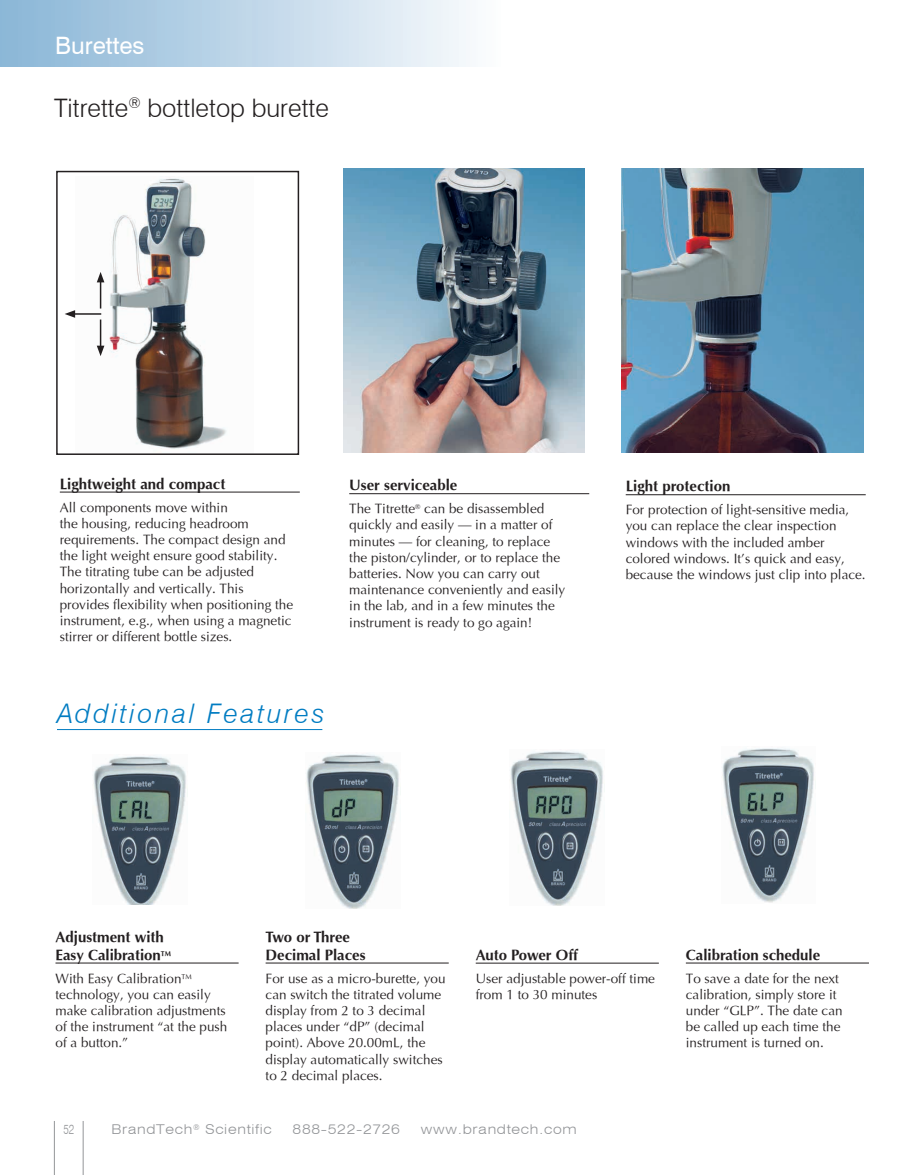
<style>
.page{position:relative;width:918px;height:1175px;background:#fff}
.page>*{position:absolute;margin:0;border:0;box-sizing:border-box;transform-origin:0 0}
.t1{font:italic 300 27px "Swiss 721 BT";letter-spacing:.1em;color:#007cc2}
.t2{font:300 25.5px "Swiss 721 BT";color:#231f20}
.t3{font:24px "Swiss 721 BT";color:#fff}
.t4{font:700 15px/18px "Optima";color:#231f20}
.t5{font:13.5px/16.2px "Optima";color:#231f20}
.t6{font:300 expanded 13.5px "Swiss 721 BT";letter-spacing:.05em;color:#939598}
.t7{font:300 13.5px "Swiss 721 BT";color:#939598;scale:.75 1}
</style>
<div class="page">
<div style="left:0;top:0;width:500px;height:66px;background:linear-gradient(to right,#88b5d6,#fafbfd)"></div>
<hr style="left:83px;top:1120px;width:1px;height:54px;background:#939598">
<hr style="left:54px;top:1120px;width:1px;height:54px;background:#939598">
<img style="left:96px;top:178px;width:131px;height:271px">
<div style="left:56px;top:171px;width:243px;height:284px;border:2px solid #231f20"></div>
<hr style="left:60px;top:492px;width:240px;height:1px;background:#231f20">
<svg style="left:97px;top:272px;width:7px;height:36px"></svg>
<svg style="left:97px;top:319px;width:7px;height:37px"></svg>
<hr style="left:73px;top:313px;width:28px;height:2px;background:#231f20">
<svg style="left:65px;top:310px;width:10px;height:8px"></svg>
<hr style="left:57px;top:729px;width:265px;height:1px;background:#007cc2">
<img style="left:343px;top:169px;width:242px;height:284px">
<img style="left:621px;top:169px;width:243px;height:284px">
<hr style="left:349px;top:493px;width:240px;height:1px;background:#231f20">
<hr style="left:626px;top:494px;width:240px;height:1px;background:#231f20">
<img style="left:93px;top:756px;width:93px;height:148px">
<hr style="left:56px;top:962px;width:183px;height:1px;background:#231f20">
<hr style="left:266px;top:962px;width:183px;height:1px;background:#231f20">
<hr style="left:476px;top:962px;width:183px;height:1px;background:#231f20">
<hr style="left:686px;top:962px;width:183px;height:1px;background:#231f20">
<img style="left:722px;top:748px;width:92px;height:155px">
<img style="left:306px;top:754px;width:93px;height:154px">
<img style="left:510px;top:751px;width:93px;height:154px">
<h3 class="t3" style="left:55px;top:31px;width:91px">Burettes</h3>
<h2 class="t2" style="left:54px;top:92px;width:277px">Titrette<sup>®</sup> bottletop burette</h2>
<p class="t4" style="left:60px;top:475px;width:167px">Lightweight and compact</p>
<p class="t5" style="left:60px;top:499px;width:235px">All components move within<br>the housing, reducing headroom requirements. The compact design and the light weight ensure good stability.<br>The titrating tube can be adjusted horizontally and vertically. This provides flexibility when positioning the instrument, e.g., when using a magnetic stirrer or different bottle sizes.</p>
<h1 class="t1" style="left:57px;top:696px;width:270px">Additional Features</h1>
<p class="t4" style="left:349px;top:476px;width:110px">User serviceable</p>
<p class="t5" style="left:349px;top:501px;width:218px">The Titrette<sup>®</sup> can be disassembled quickly and easily — in a matter of minutes — for cleaning, to replace the piston/cylinder, or to replace the batteries. Now you can carry out maintenance conveniently and easily in the lab, and in a few minutes the instrument is ready to go again!</p>
<p class="t4" style="left:626px;top:477px;width:106px">Light protection</p>
<p class="t5" style="left:626px;top:502px;width:241px">For protection of light-sensitive media, you can replace the clear inspection windows with the included amber colored windows. It’s quick and easy, because the windows just clip into place.</p>
<p class="t4" style="left:56px;top:927px;width:117px">Adjustment with<br>Easy Calibration<sup>TM</sup></p>
<p class="t5" style="left:55px;top:970px;width:173px">With Easy Calibration<sup>TM </sup>technology, you can easily make calibration adjustments of the instrument “at the push of a button.”</p>
<p class="t4" style="left:266px;top:927px;width:102px">Two or Three<br>Decimal Places</p>
<p class="t5" style="left:266px;top:970px;width:182px">For use as a micro-burette, you can switch the titrated volume display from 2 to 3 decimal places under “dP” (decimal point). Above 20.00mL, the display automatically switches to 2 decimal places.</p>
<p class="t4" style="left:476px;top:945px;width:104px">Auto Power Off</p>
<p class="t5" style="left:476px;top:970px;width:181px">User adjustable power-off time from 1 to 30 minutes</p>
<p class="t7" style="left:63px;top:1121px;width:16px">52</p>
<p class="t6" style="left:111px;top:1121px;width:162px">BrandTech<sup>®</sup> Scientific</p>
<p class="t6" style="left:293px;top:1121px;width:109px">888-522-2726</p>
<p class="t6" style="left:421px;top:1121px;width:157px">www.brandtech.com</p>
<p class="t4" style="left:686px;top:945px;width:136px">Calibration schedule</p>
<p class="t5" style="left:686px;top:970px;width:158px">To save a date for the next calibration, simply store it under “GLP”. The date can be called up each time the instrument is turned on.</p>
</div>
